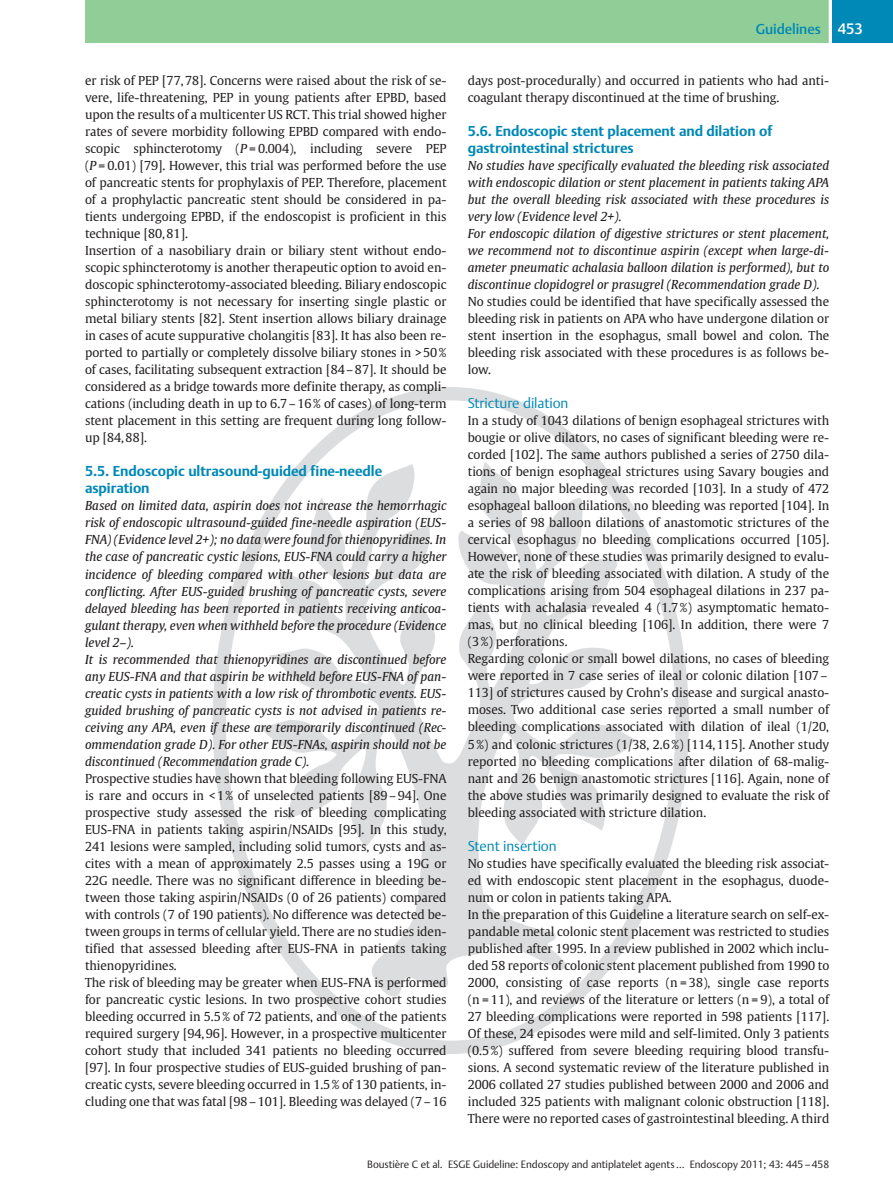
<style>
.page{position:relative;width:893px;height:1191px;background:#fff}
.page>*{position:absolute;margin:0;border:0;box-sizing:border-box;transform-origin:0 0}
.t1{font:14.25px/17px "Adv T Tac 59 b 273.B";color:#0088b6}
.t2{font:14.25px "Adv TT349184 da";color:#0088b6}
.t3{font:14.25px "Adv T Te 16 fe 38 b";color:#0088b6}
.t4{font:12.3px/17px "Adv TT31 ea 7 dbe";color:#231f20}
.t5{font:12.3px/17px "Adv TT9 e 98 a 5 d 7.I";color:#231f20}
.t6{font:10.5px "Adv TT349184 da";color:#231f20}
.s1{font-family:"Adv TT9 e 98 a 5 d 7.I"}
.s2{font-style:inherit}
.s3{font-size:15px;color:#fff}
</style>
<div class="page">
<svg style="left:213px;top:387px;width:476px;height:667px"></svg>
<div style="left:85px;top:0;width:744px;height:43px;background:#90cd97"></div>
<div style="left:829px;top:0;width:64px;height:43px;background:#0088b6"></div>
<svg style="left:829px;top:0;width:2px;height:43px"></svg>
<p class="t4" style="left:85px;top:72px;width:363px">er risk of PEP [77, 78]. Concerns were raised about the risk of se&shy;vere, life-threatening, PEP in young patients after EPBD, based upon the results of a multicenter US RCT. This trial showed higher rates of severe morbidity following EPBD compared with endo&shy;scopic sphincterotomy (<span class="s1">P</span> = 0.004), including severe PEP (<span class="s1">P</span> = 0.01) [79]. However, this trial was performed before the use of pancreatic stents for prophylaxis of PEP. Therefore, placement of a prophylactic pancreatic stent should be considered in pa&shy;tients undergoing EPBD, if the endoscopist is proficient in this technique [80, 81].<br>Insertion of a nasobiliary drain or biliary stent without endo&shy;scopic sphincterotomy is another therapeutic option to avoid en&shy;doscopic sphincterotomy-associated bleeding. Biliary endoscopic sphincterotomy is not necessary for inserting single plastic or metal biliary stents [82]. Stent insertion allows biliary drainage in cases of acute suppurative cholangitis [83]. It has also been re&shy;ported to partially or completely dissolve biliary stones in &gt; 50 % of cases, facilitating subsequent extraction [84<span class="s2">–</span>87]. It should be considered as a bridge towards more definite therapy, as compli&shy;cations (including death in up to 6.7<span class="s2">–</span>16 % of cases) of long-term stent placement in this setting are frequent during long follow&shy;up [84, 88].</p>
<p class="t1" style="left:85px;top:463px;width:299px">5.5. Endoscopic ultrasound-guided fine-needle aspiration</p>
<p class="t5" style="left:85px;top:497px;width:363px">Based on limited data, aspirin does not increase the hemorrhagic risk of endoscopic ultrasound-guided fine-needle aspiration (EUS-FNA) (Evidence level 2+); no data were found for thienopyridines. In the case of pancreatic cystic lesions, EUS-FNA could carry a higher incidence of bleeding compared with other lesions but data are conflicting. After EUS-guided brushing of pancreatic cysts, severe delayed bleeding has been reported in patients receiving anticoa&shy;gulant therapy, even when withheld before the procedure (Evidence level 2<span class="s2">–</span>).<br>It is recommended that thienopyridines are discontinued before any EUS-FNA and that aspirin be withheld before EUS-FNA of pan&shy;creatic cysts in patients with a low risk of thrombotic events. EUS&shy;guided brushing of pancreatic cysts is not advised in patients re&shy;ceiving any APA, even if these are temporarily discontinued (Rec&shy;ommendation grade D). For other EUS-FNAs, aspirin should not be discontinued (Recommendation grade C).</p>
<p class="t4" style="left:85px;top:769px;width:363px">Prospective studies have shown that bleeding following EUS-FNA is rare and occurs in &lt; 1 % of unselected patients [89<span class="s2">–</span>94]. One prospective study assessed the risk of bleeding complicating EUS-FNA in patients taking aspirin/NSAIDs [95]. In this study, 241 lesions were sampled, including solid tumors, cysts and as&shy;cites with a mean of approximately 2.5 passes using a 19G or 22G needle. There was no significant difference in bleeding be&shy;tween those taking aspirin/NSAIDs (0 of 26 patients) compared with controls (7 of 190 patients). No difference was detected be&shy;tween groups in terms of cellular yield. There are no studies iden&shy;tified that assessed bleeding after EUS-FNA in patients taking thienopyridines.<br>The risk of bleeding may be greater when EUS-FNA is performed for pancreatic cystic lesions. In two prospective cohort studies bleeding occurred in 5.5 % of 72 patients, and one of the patients required surgery [94, 96]. However, in a prospective multicenter cohort study that included 341 patients no bleeding occurred [97]. In four prospective studies of EUS-guided brushing of pan&shy;creatic cysts, severe bleeding occurred in 1.5 % of 130 patients, in&shy;cluding one that was fatal [98<span class="s2">–</span>101]. Bleeding was delayed (7<span class="s2">–</span>16</p>
<p class="t3" style="left:756px;top:20px;width:109px">Guidelines <span class="s3">453</span></p>
<p class="t4" style="left:468px;top:72px;width:363px">days post-procedurally) and occurred in patients who had anti&shy;coagulant therapy discontinued at the time of brushing.</p>
<p class="t1" style="left:468px;top:122px;width:306px">5.6. Endoscopic stent placement and dilation of gastrointestinal strictures</p>
<p class="t5" style="left:468px;top:157px;width:363px">No studies have specifically evaluated the bleeding risk associated with endoscopic dilation or stent placement in patients taking APA but the overall bleeding risk associated with these procedures is very low (Evidence level 2+).<br>For endoscopic dilation of digestive strictures or stent placement, we recommend not to discontinue aspirin (except when large-di&shy;ameter pneumatic achalasia balloon dilation is performed), but to discontinue clopidogrel or prasugrel (Recommendation grade D).</p>
<p class="t4" style="left:468px;top:293px;width:363px;text-align:justify">No studies could be identified that have specifically assessed the bleeding risk in patients on APA who have undergone dilation or stent insertion in the esophagus, small bowel and colon. The bleeding risk associated with these procedures is as follows be&shy;low.</p>
<p class="t2" style="left:468px;top:395px;width:102px">Stricture dilation</p>
<p class="t4" style="left:468px;top:412px;width:363px">In a study of 1043 dilations of benign esophageal strictures with bougie or olive dilators, no cases of significant bleeding were re&shy;corded [102]. The same authors published a series of 2750 dila&shy;tions of benign esophageal strictures using Savary bougies and again no major bleeding was recorded [103]. In a study of 472 esophageal balloon dilations, no bleeding was reported [104]. In a series of 98 balloon dilations of anastomotic strictures of the cervical esophagus no bleeding complications occurred [105].<br>However, none of these studies was primarily designed to evalu&shy;ate the risk of bleeding associated with dilation. A study of the complications arising from 504 esophageal dilations in 237 pa&shy;tients with achalasia revealed 4 (1.7 %) asymptomatic hemato&shy;mas, but no clinical bleeding [106]. In addition, there were 7 (3 %) perforations.<br>Regarding colonic or small bowel dilations, no cases of bleeding were reported in 7 case series of ileal or colonic dilation [107<span class="s2">– </span>113] of strictures caused by Crohn<span class="s2">’</span>s disease and surgical anasto&shy;moses. Two additional case series reported a small number of bleeding complications associated with dilation of ileal (1/20, 5 %) and colonic strictures (1/38, 2.6 %) [114, 115]. Another study reported no bleeding complications after dilation of 68-malig&shy;nant and 26 benign anastomotic strictures [116]. Again, none of the above studies was primarily designed to evaluate the risk of bleeding associated with stricture dilation.</p>
<p class="t2" style="left:468px;top:837px;width:90px">Stent insertion</p>
<p class="t4" style="left:468px;top:854px;width:363px">No studies have specifically evaluated the bleeding risk associat&shy;ed with endoscopic stent placement in the esophagus, duode&shy;num or colon in patients taking APA.<br>In the preparation of this Guideline a literature search on self-ex&shy;pandable metal colonic stent placement was restricted to studies published after 1995. In a review published in 2002 which inclu&shy;ded 58 reports of colonic stent placement published from 1990 to 2000, consisting of case reports (n = 38), single case reports (n = 11), and reviews of the literature or letters (n = 9), a total of 27 bleeding complications were reported in 598 patients [117].<br>Of these, 24 episodes were mild and self-limited. Only 3 patients (0.5 %) suffered from severe bleeding requiring blood transfu&shy;sions. A second systematic review of the literature published in 2006 collated 27 studies published between 2000 and 2006 and included 325 patients with malignant colonic obstruction [118].<br>There were no reported cases of gastrointestinal bleeding. A third</p>
<p class="t6" style="left:367px;top:1157px;width:463px">Boustière C et al. ESGE Guideline: Endoscopy and antiplatelet agents<span class="s2">…</span> Endoscopy 2011; 43: 445<span class="s2">–</span>458</p>
</div>
